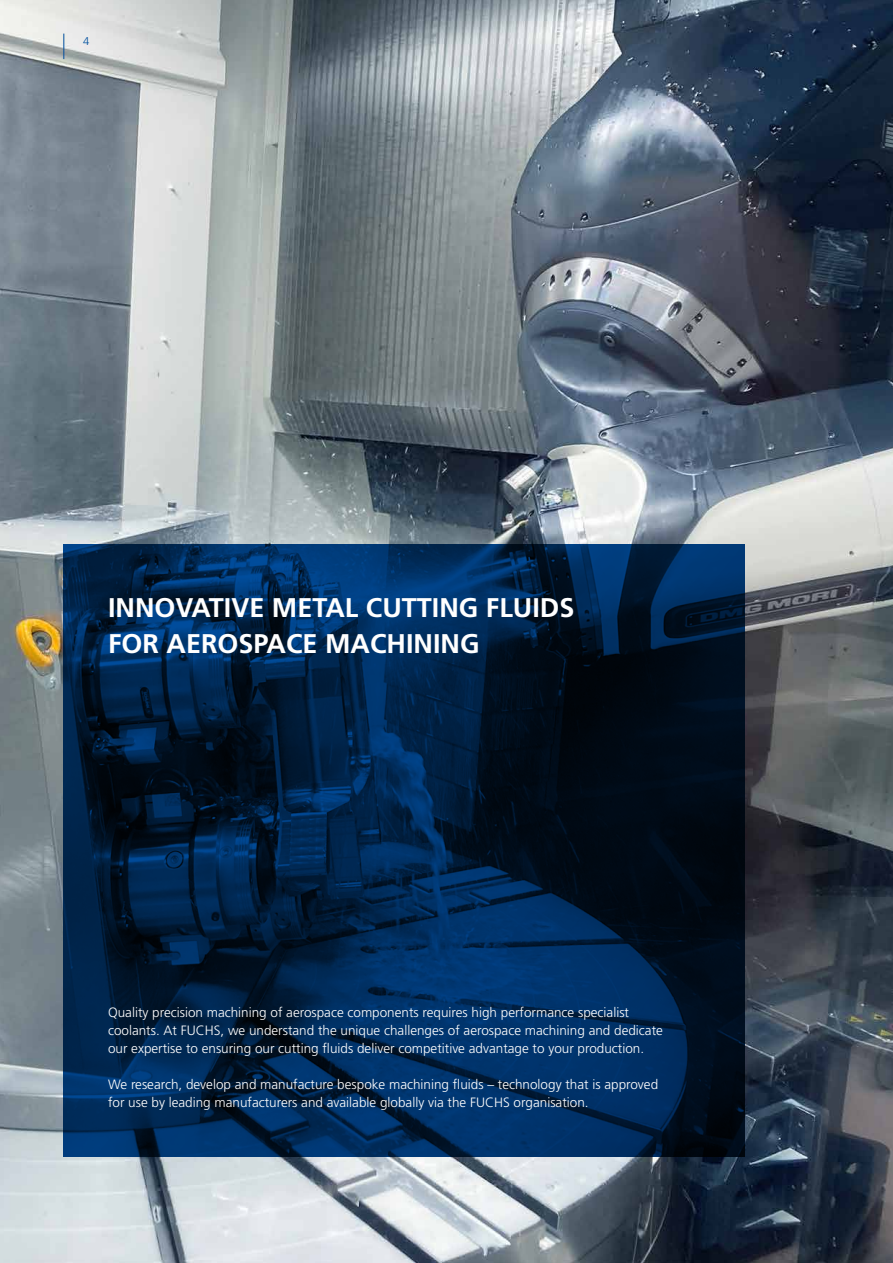
<style>
.page{position:relative;width:893px;height:1263px;background:#fff}
.page>*{position:absolute;margin:0;border:0;box-sizing:border-box;transform-origin:0 0}
.t1{font:700 27px "Frutiger LT Std";color:#fff}
.t2{font:300 13.5px/18px "Frutiger LT Std";color:#fff}
.t3{font:300 11.25px "Frutiger LT Std";color:#004e9e}
</style>
<div class="page">
<img style="left:0;top:0;width:893px;height:1263px">
<svg style="left:64px;top:545px;width:680px;height:612px;background:#002044"></svg>
<svg style="left:63px;top:34px;width:1px;height:25px"></svg>
<p class="t3" style="left:83px;top:34px;width:8px">4</p>
<h1 class="t1" style="left:108px;top:592px;width:28px">INNO</h1>
<h1 class="t1" style="left:176px;top:592px;width:115px">VATIVE METAL</h1>
<h1 class="t1" style="left:366px;top:592px;width:17px">CUTTING</h1>
<h1 class="t1" style="left:486px;top:592px;width:14px">FLUI</h1>
<h1 class="t1" style="left:540px;top:592px;width:33px">DS</h1>
<h1 class="t1" style="left:108px;top:628px;width:18px">FOR</h1>
<h1 class="t1" style="left:167px;top:628px;width:18px">AEROSPACE</h1>
<h1 class="t1" style="left:325px;top:628px;width:18px">MACHINING</h1>
<p class="t2" style="left:108px;top:1003px;width:556px">Quality precision machining of aerospace components requires high performance specialist coolants. At FUCHS, we understand the unique challenges of aerospace machining and dedicate our expertise to ensuring our cutting fluids deliver competitive advantage to your production.</p>
<p class="t2" style="left:108px;top:1075px;width:552px">We research, develop and manufacture bespoke machining fluids – technology that is approved for use by leading manufacturers and available globally via the FUCHS organisation.</p>
</div>
